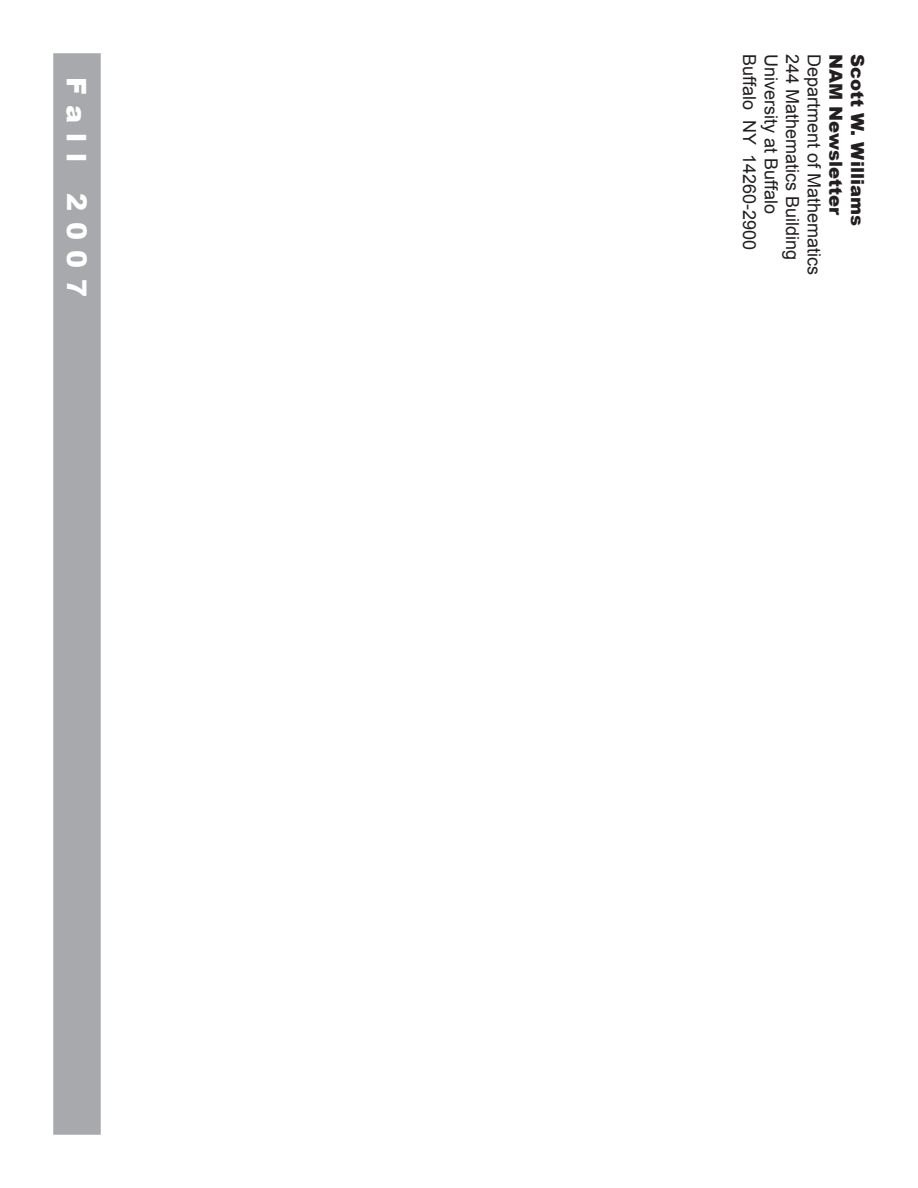
<style>
.page{position:relative;width:918px;height:1188px;background:#fff}
.page>*{position:absolute;margin:0;border:0;box-sizing:border-box;transform-origin:0 0}
.t1{font:900 27px "Arial";letter-spacing:.4em;color:#fff}
.t2{font:18px "Arial";color:#231f20}
.t3{font:900 18px "Arial";color:#231f20}
</style>
<div class="page">
<div style="left:54px;top:54px;width:46px;height:1080px;background:#a8a9ad"></div>
<div style="left:53px;top:53px;width:48px;height:1082px;border:2px solid #a8a9ad"></div>
<h1 class="t1" style="left:92px;top:77px;width:222px;rotate:90deg">Fall 2007</h1>
<p class="t2" style="left:760px;top:54px;width:198px;rotate:90deg">Buffalo NY 14260-2900</p>
<p class="t2" style="left:781px;top:54px;width:161px;rotate:90deg">University at Buffalo</p>
<p class="t2" style="left:803px;top:54px;width:208px;rotate:90deg">244 Mathematics Building</p>
<p class="t2" style="left:824px;top:54px;width:223px;rotate:90deg">Department of Mathematics</p>
<p class="t3" style="left:846px;top:54px;width:163px;rotate:90deg">NAM Newsletter</p>
<p class="t3" style="left:868px;top:54px;width:173px;rotate:90deg">Scott W. Williams</p>
</div>
